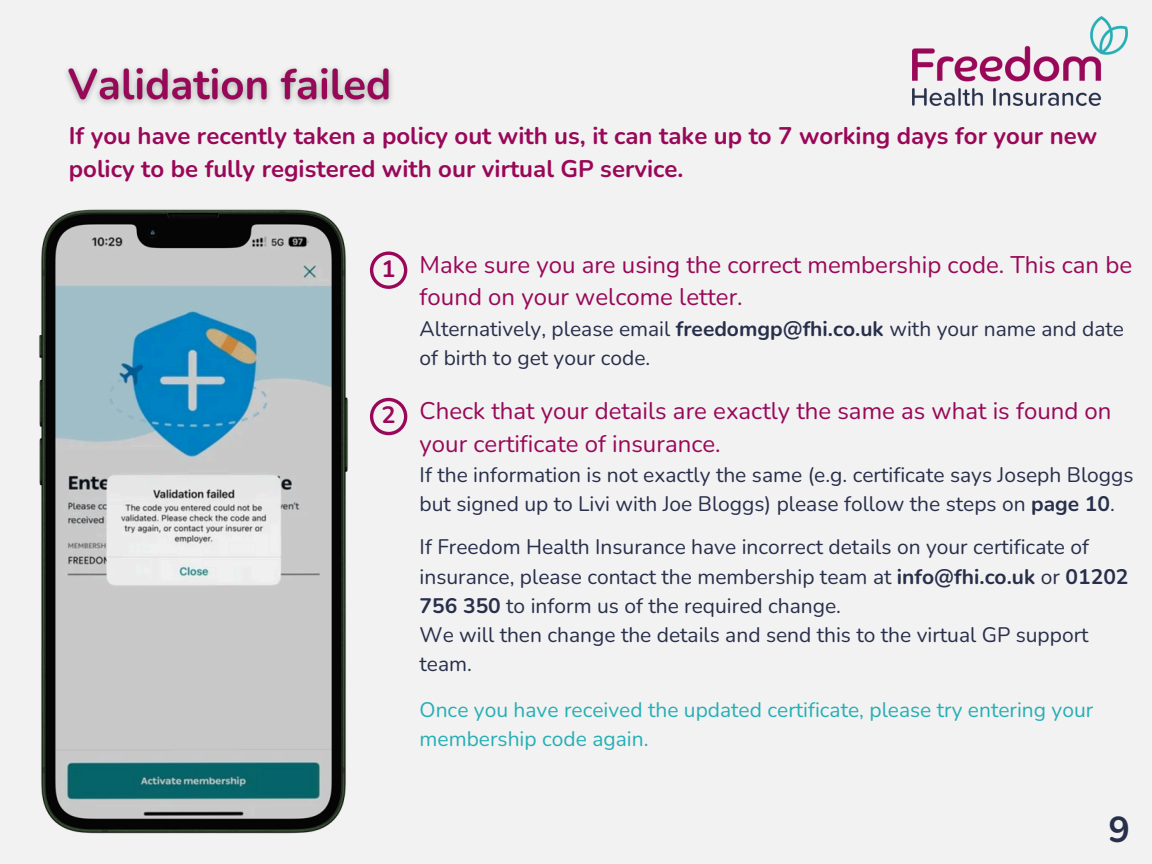
<style>
.page{position:relative;width:1152px;height:864px;background:#f2f2f2}
.page>*{position:absolute;margin:0;border:0;box-sizing:border-box;transform-origin:0 0}
.t1{font:700 36px "Nunito";color:#282f4b}
.t2{font:24px/32.7px "Nunito";color:#990858}
.t3{font:700 24px/32.7px "Nunito";color:#990858}
.t4{font:700 23.55px "Nunito";color:#990858}
.t5{font:21px/29.2px "Nunito";color:#282f4b}
.t6{font:21px/29.2px "Nunito";color:#26afb5}
.s1{font-weight:700}
</style>
<div class="page">
<img style="left:39px;top:209px;width:309px;height:625px">
<svg style="left:370px;top:251px;width:37px;height:38px"></svg>
<svg style="left:370px;top:398px;width:37px;height:37px"></svg>
<img style="left:913px;top:16px;width:215px;height:89px">
<img style="left:66px;top:67px;width:326px;height:38px">
<p class="t3" style="left:69px;top:120px;width:1030px">If you have recently taken a policy out with us, it can take up to 7 working days for your new policy to be fully registered with our virtual GP service.</p>
<p class="t4" style="left:382px;top:253px;width:16px">1</p>
<h2 class="t4" style="left:382px;top:400px;width:16px">2</h2>
<p class="t2" style="left:420px;top:248px;width:714px">Make sure you are using the correct membership code. This can be found on your welcome letter.</p>
<p class="t5" style="left:420px;top:314px;width:706px">Alternatively, please email <span class="s1">freedomgp@fhi.co.uk</span> with your name and date of birth to get your code.</p>
<p class="t2" style="left:420px;top:395px;width:693px">Check that your details are exactly the same as what is found on your certificate of insurance.</p>
<h3 class="t5" style="left:420px;top:461px;width:715px">If the information is not exactly the same (e.g. certificate says Joseph Bloggs but signed up to Livi with Joe Bloggs) please follow the steps on <span class="s1">page 10</span>.</h3>
<p class="t5" style="left:420px;top:533px;width:710px">If Freedom Health Insurance have incorrect details on your certificate of insurance, please contact the membership team at <span class="s1">info@fhi.co.uk</span> or <span class="s1">01202<br>756 350</span> to inform us of the required change.</p>
<h3 class="t5" style="left:420px;top:621px;width:671px">We will then change the details and send this to the virtual GP support team.</h3>
<p class="t6" style="left:420px;top:695px;width:675px">Once you have received the updated certificate, please try entering your membership code again.</p>
<p class="t1" style="left:1109px;top:806px;width:23px">9</p>
</div>
